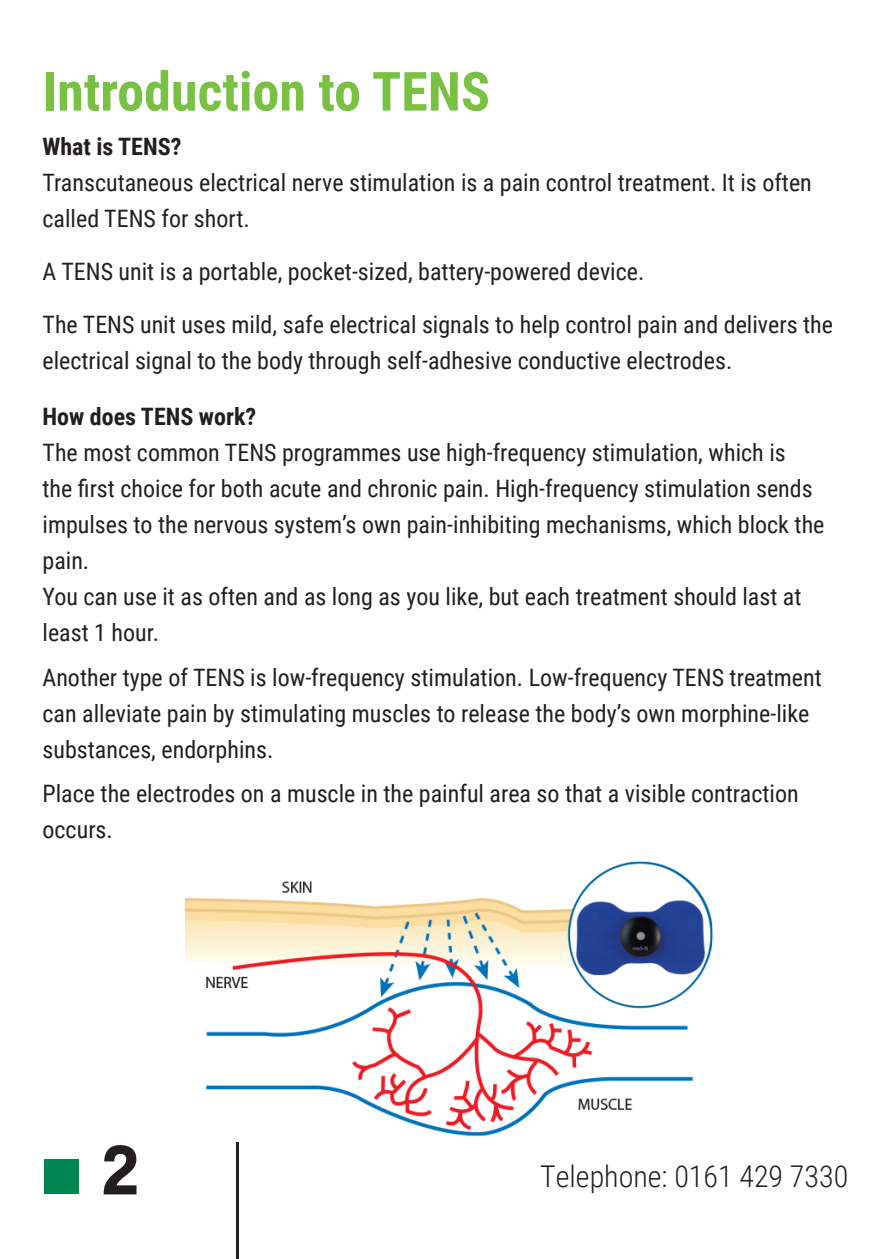
<style>
.page{position:relative;width:893px;height:1259px;background:#fff}
.page>*{position:absolute;margin:0;border:0;box-sizing:border-box;transform-origin:0 0}
.t1{font:700 72px "Coolvetica Rg";color:#231f20}
.Heading{font:700 54px "Roboto Condensed";color:#79c142}
.t2{font:300 30px "Roboto Condensed";color:#231f20}
.Text{font:24px/36px "Roboto Condensed";color:#231f20}
.subhead{font:700 24px "Roboto Condensed";color:#231f20}
</style>
<div class="page">
<div style="left:45px;top:1159px;width:34px;height:34px;background:#008751"></div>
<hr style="left:236px;top:1139px;width:3px;height:120px;background:#231f20">
<img style="left:184px;top:861px;width:529px;height:280px">
<p class="Heading" style="left:43px;top:54px;width:449px">Introduction to TENS</p>
<p class="subhead" style="left:43px;top:129px;width:140px">What is TENS?</p>
<p class="Text" style="left:43px;top:163px;width:771px">Transcutaneous electrical nerve stimulation is a pain control treatment. It is often called TENS for short.</p>
<p class="Text" style="left:43px;top:252px;width:603px">A TENS unit is a portable, pocket-sized, battery-powered device.</p>
<p class="Text" style="left:43px;top:305px;width:792px">The TENS unit uses mild, safe electrical signals to help control pain and delivers the electrical signal to the body through self-adhesive conductive electrodes.</p>
<p class="subhead" style="left:43px;top:399px;width:215px">How does TENS work?</p>
<p class="Text" style="left:43px;top:433px;width:783px">The most common TENS programmes use high-frequency stimulation, which is<br>the first choice for both acute and chronic pain. High-frequency stimulation sends impulses to the nervous system’s own pain-inhibiting mechanisms, which block the pain.<br>You can use it as often and as long as you like, but each treatment should last at least 1 hour.</p>
<p class="Text" style="left:43px;top:658px;width:781px">Another type of TENS is low-frequency stimulation. Low-frequency TENS treatment can alleviate pain by stimulating muscles to release the body’s own morphine-like substances, endorphins.</p>
<p class="Text" style="left:43px;top:774px;width:758px">Place the electrodes on a muscle in the painful area so that a visible contraction occurs.</p>
<h1 class="t1" style="left:103px;top:1128px;width:35px">2</h1>
<p class="t2" style="left:540px;top:1155px;width:309px">Telephone: 0161 429 7330</p>
</div>
